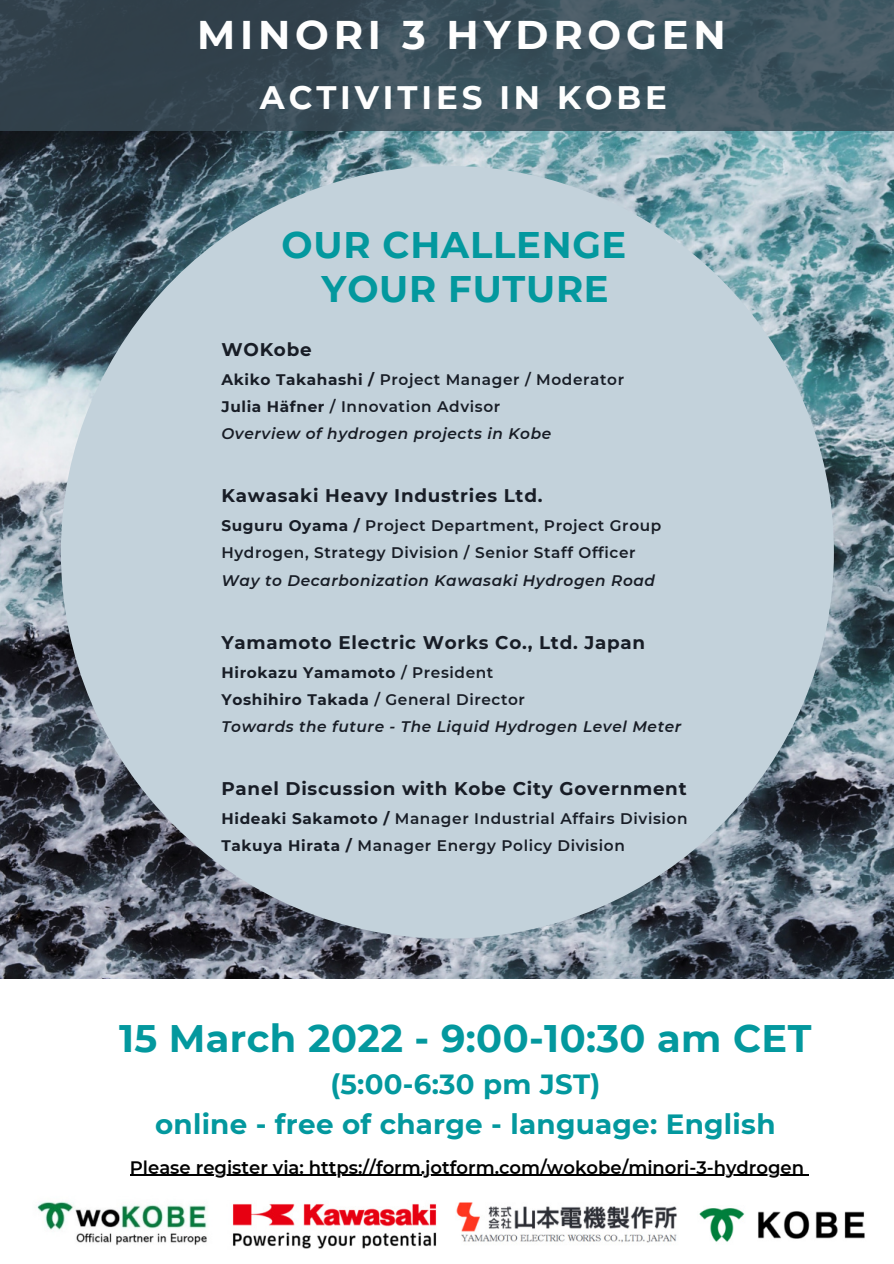
<style>
.page{position:relative;width:894px;height:1264px;background:#fff}
.page>*{position:absolute;margin:0;border:0;box-sizing:border-box;transform-origin:0 0}
.t1{font:700 39.9px "Montserrat";letter-spacing:.12em;color:#fefefe}
.t2{font:700 38.25px "Montserrat";letter-spacing:.01em;color:#03989e}
.t3{font:700 36.9px/44px "Montserrat";letter-spacing:.02em;color:#03989e}
.t4{font:700 32.4px "Montserrat";letter-spacing:.12em;color:#fefefe}
.t5{font:700 27.75px "Montserrat";letter-spacing:.01em;color:#03989e}
.t6{font:700 27.6px "Montserrat";letter-spacing:.01em;color:#03989e}
.t7{font:700 18.3px "Montserrat";letter-spacing:.04em;color:#181d26}
.t8{font:600 18px "Montserrat";color:#000}
.t9{font:600 15.3px/27px "Montserrat";letter-spacing:.04em;color:#181d26}
.t10{font:italic 600 15.3px/27px "Montserrat";letter-spacing:.04em;color:#181d26}
.s1{font-weight:700}
.s2{font-style:italic}
.s3{font-weight:700;font-style:normal}
.s4{font-style:normal}
</style>
<div class="page">
<img style="left:0;top:131px;width:893px;height:847px">
<div style="left:61px;top:166px;width:772px;height:772px;background:#c3d2db;border-radius:50%"></div>
<img style="left:37px;top:1175px;width:177px;height:71px">
<img style="left:456px;top:1202px;width:221px;height:41px">
<img style="left:233px;top:1203px;width:204px;height:46px">
<img style="left:699px;top:1208px;width:166px;height:34px">
<svg style="left:0;top:0;width:893px;height:131px;background:#3a4e58"></svg>
<hr style="left:130px;top:1174px;width:674px;height:1px;background:#000">
<h1 class="t1" style="left:197px;top:7px;width:530px">MINORI 3 HYDROGEN</h1>
<h3 class="t4" style="left:260px;top:74px;width:408px">ACTIVITIES IN KOBE</h3>
<h3 class="t3" style="left:321px;top:221px;width:306px;text-indent:-40px">OUR CHALLENGE<br>YOUR FUTURE</h3>
<p class="t7" style="left:221px;top:336px;width:92px">WOKobe</p>
<p class="t9" style="left:221px;top:365px;width:404px"><span class="s1">Akiko Takahashi /</span> Project Manager / Moderator<br><span class="s1">Julia Häfner</span> / Innovation Advisor<br><span class="s2">Overview of hydrogen projects in Kobe</span></p>
<p class="t7" style="left:221px;top:482px;width:322px">Kawasaki Heavy Industries Ltd.</p>
<p class="t9" style="left:221px;top:512px;width:441px"><span class="s1">Suguru Oyama /</span> Project Department, Project Group<br>Hydrogen, Strategy Division / Senior Staff Officer</p>
<p class="t10" style="left:221px;top:566px;width:435px">Way to Decarbonization Kawasaki Hydrogen Road</p>
<p class="t7" style="left:221px;top:629px;width:425px">Yamamoto Electric Works Co., Ltd. Japan</p>
<p class="t10" style="left:221px;top:658px;width:461px"><span class="s3">Hirokazu Yamamoto</span> <span class="s4">/ President<br></span><span class="s3">Yoshihiro Takada</span> <span class="s4">/ General Director<br></span>Towards the future - The Liquid Hydrogen Level Meter</p>
<p class="t7" style="left:221px;top:775px;width:466px">Panel Discussion with Kobe City Government</p>
<p class="t9" style="left:221px;top:804px;width:467px"><span class="s1">Hideaki Sakamoto /</span> Manager Industrial Affairs Division<br><span class="s1">Takuya Hirata /</span> Manager Energy Policy Division</p>
<h2 class="t2" style="left:119px;top:1010px;width:693px">15 March 2022 - 9:00-10:30 am CET</h2>
<h3 class="t6" style="left:330px;top:1064px;width:271px">(5:00-6:30 pm JST)</h3>
<h3 class="t5" style="left:155px;top:1103px;width:621px">online - free of charge - language: English</h3>
<p class="t8" style="left:130px;top:1154px;width:675px">Please register via: https://form.jotform.com/wokobe/minori-3-hydrogen</p>
</div>
